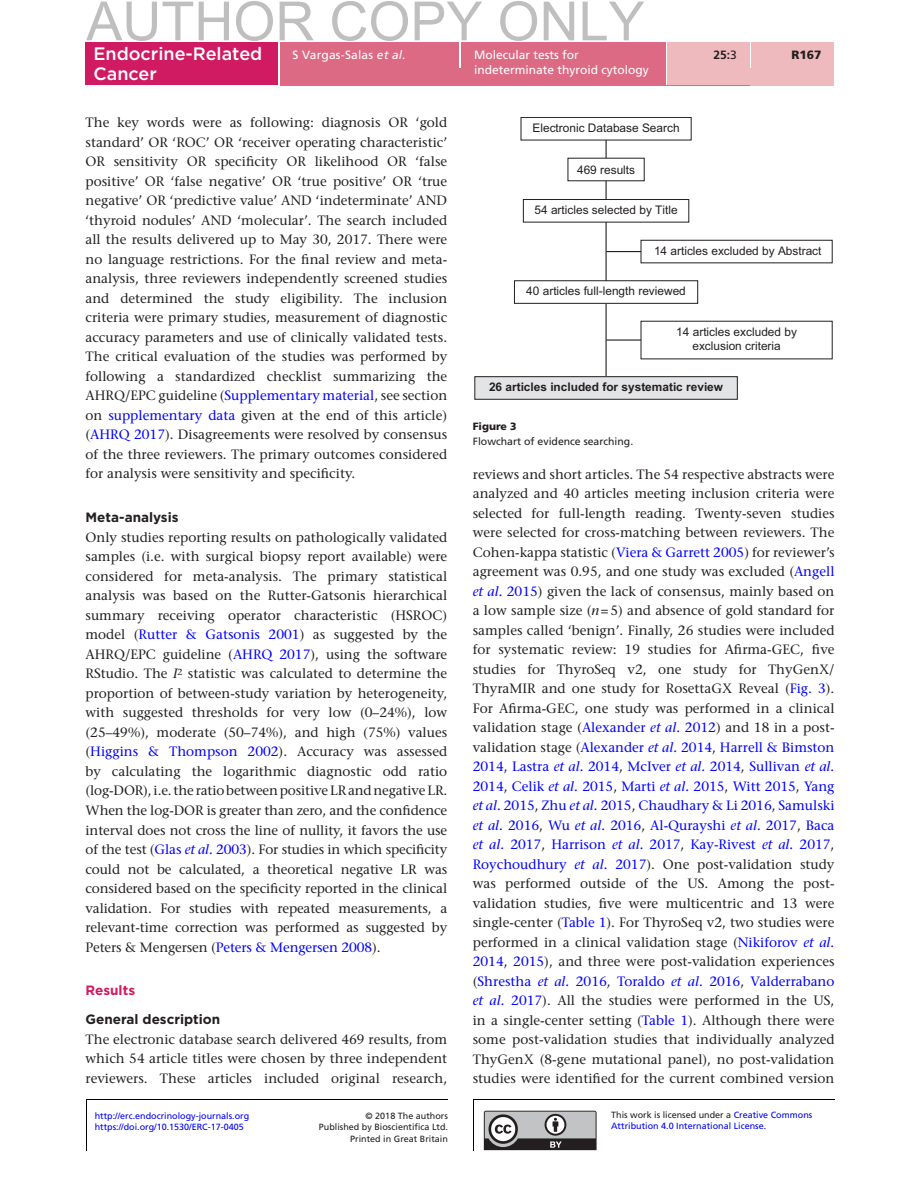
<style>
.page{position:relative;width:919px;height:1187px;background:#fff}
.page>*{position:absolute;margin:0;border:0;box-sizing:border-box;transform-origin:0 0}
.t1{font:54px "Arial";color:#bfbfbf}
.t2{font:500 18px "Gotham";color:#fff}
.t3{font:500 13.5px/19.5px "Stone Serif Std";color:#231f20;text-align:justify}
.t4{font:700 13.5px "Gotham";color:#231f20}
.t5{font:700 13.5px "Gotham";color:#d01b62}
.t6{font:12px "Frutiger LT Std";color:#fff}
.t7{font:900 12px "Frutiger LT Std";color:#231f20}
.t8{font:700 12px "Frutiger LT Std";color:#231f20}
.t9{font:11.85px/14.2px "Arial";color:#231f20;text-align:center}
.t10{font:700 11.85px "Arial";color:#231f20}
.t11{font:10.5px "Frutiger LT Std";color:#231f20}
.t12{font:900 10.5px "Frutiger LT Std";color:#231f20}
.t13{font:9px/11.2px "Frutiger LT Std";color:#00f}
.t14{font:9px "Frutiger LT Std";color:#231f20}
.s1{font-style:italic}
.s2{font-weight:400}
.s3{color:#00f}
.s4{font-style:italic;color:#00f}
.s5{color:#231f20}
</style>
<div class="page">
<div style="left:85px;top:43px;width:194px;height:42px;background:#d01b62"></div>
<div style="left:280px;top:51px;width:553px;height:34px;background:#dd6a84"></div>
<div style="left:280px;top:43px;width:179px;height:8px;background:#dd6a84"></div>
<hr style="left:459px;top:43px;width:2px;height:25px;background:#fff">
<div style="left:461px;top:43px;width:204px;height:42px;background:#dd6a84"></div>
<hr style="left:665px;top:43px;width:2px;height:42px;background:#fff">
<div style="left:667px;top:43px;width:82px;height:42px;background:#efbabe"></div>
<div style="left:749px;top:68px;width:84px;height:17px;background:#efbabe"></div>
<hr style="left:749px;top:43px;width:2px;height:25px;background:#fff">
<div style="left:751px;top:43px;width:82px;height:25px;background:#efbabe"></div>
<div style="left:640px;top:240px;width:192px;height:23px;border:1px solid #231f20"></div>
<hr style="left:605px;top:140px;width:1px;height:236px;background:#231f20">
<div style="left:520px;top:117px;width:171px;height:23px;border:1px solid #231f20"></div>
<div style="left:523px;top:199px;width:165px;height:23px;background:#fff"></div>
<div style="left:523px;top:199px;width:166px;height:23px;border:1px solid #231f20"></div>
<div style="left:514px;top:281px;width:183px;height:22px;background:#fff"></div>
<div style="left:514px;top:280px;width:184px;height:24px;border:1px solid #231f20"></div>
<div style="left:475px;top:376px;width:262px;height:23px;background:#e3e4e6"></div>
<div style="left:474px;top:376px;width:263px;height:23px;border:1px solid #231f20"></div>
<hr style="left:606px;top:251px;width:35px;height:1px;background:#231f20">
<hr style="left:606px;top:339px;width:35px;height:1px;background:#231f20">
<div style="left:568px;top:158px;width:76px;height:23px;background:#fff"></div>
<hr style="left:473px;top:1098px;width:1px;height:52px;background:#000">
<hr style="left:473px;top:1098px;width:361px;height:1px;background:#000">
<hr style="left:86px;top:1098px;width:1px;height:52px;background:#000">
<hr style="left:86px;top:1098px;width:362px;height:1px;background:#000">
<svg style="left:484px;top:1110px;width:112px;height:39px"></svg>
<h1 class="t1" style="left:86px;top:-9px;width:560px">AUTHOR COPY ONLY</h1>
<p class="t6" style="left:292px;top:48px;width:115px">S Vargas-Salas <span class="s1">et al.</span></p>
<p class="t6" style="left:474px;top:48px;width:106px">Molecular tests for</p>
<p class="t7" style="left:791px;top:48px;width:32px">R167</p>
<p class="t6" style="left:474px;top:63px;width:176px">indeterminate thyroid cytology</p>
<h2 class="t2" style="left:93px;top:42px;width:170px">Endocrine-Related</h2>
<p class="t8" style="left:713px;top:48px;width:25px">25:<span class="s2">3</span></p>
<h2 class="t2" style="left:93px;top:61px;width:65px">Cancer</h2>
<p class="t3" style="left:86px;top:113px;width:363px">The key words were as following: diagnosis OR ‘gold standard’ OR ‘ROC’ OR ‘receiver operating characteristic’ OR sensitivity OR specificity OR likelihood OR ‘false positive’ OR ‘false negative’ OR ‘true positive’ OR ‘true negative’ OR ‘predictive value’ AND ‘indeterminate’ AND ‘thyroid nodules’ AND ‘molecular’. The search included all the results delivered up to May 30, 2017. There were no language restrictions. For the final review and meta&shy;analysis, three reviewers independently screened studies and determined the study eligibility. The inclusion criteria were primary studies, measurement of diagnostic accuracy parameters and use of clinically validated tests.<br>The critical evaluation of the studies was performed by following a standardized checklist summarizing the AHRQ/EPC guideline (<span class="s3">Supplementary material</span>, see section on <span class="s3">supplementary data</span> given at the end of this article) (<span class="s3">AHRQ 2017</span>). Disagreements were resolved by consensus of the three reviewers. The primary outcomes considered for analysis were sensitivity and specificity.</p>
<p class="t4" style="left:86px;top:508px;width:95px">Meta-analysis</p>
<p class="t3" style="left:86px;top:527px;width:363px">Only studies reporting results on pathologically validated samples (i.e. with surgical biopsy report available) were considered for meta-analysis. The primary statistical analysis was based on the Rutter-Gatsonis hierarchical summary receiving operator characteristic (HSROC) model (<span class="s3">Rutter &amp; Gatsonis 2001</span>) as suggested by the AHRQ/EPC guideline (<span class="s3">AHRQ 2017</span>), using the software RStudio. The <span class="s1">I</span><sup>2</sup> statistic was calculated to determine the proportion of between-study variation by heterogeneity, with suggested thresholds for very low (0–24%), low (25–49%), moderate (50–74%), and high (75%) values (<span class="s3">Higgins &amp; Thompson 2002</span>). Accuracy was assessed by calculating the logarithmic diagnostic odd ratio (log-DOR), i.e. the ratio between positive LR and negative LR.<br>When the log-DOR is greater than zero, and the confidence interval does not cross the line of nullity, it favors the use of the test (<span class="s3">Glas</span> <span class="s4">et al.</span> <span class="s3">2003</span>). For studies in which specificity could not be calculated, a theoretical negative LR was considered based on the specificity reported in the clinical validation. For studies with repeated measurements, a relevant-time correction was performed as suggested by Peters &amp; Mengersen (<span class="s3">Peters &amp; Mengersen 2008</span>).</p>
<p class="t5" style="left:86px;top:981px;width:51px">Results</p>
<p class="t4" style="left:86px;top:1010px;width:136px">General description</p>
<p class="t3" style="left:86px;top:1029px;width:363px">The electronic database search delivered 469 results, from which 54 article titles were chosen by three independent reviewers. These articles included original research,</p>
<p class="t9" style="left:532px;top:121px;width:148px">Electronic Database Search</p>
<p class="t9" style="left:577px;top:163px;width:60px">469 results</p>
<p class="t9" style="left:534px;top:203px;width:145px">54 articles selected by Title</p>
<p class="t9" style="left:654px;top:243px;width:169px">14 articles excluded by Abstract</p>
<p class="t9" style="left:526px;top:284px;width:161px">40 articles full-length reviewed</p>
<p class="t9" style="left:676px;top:325px;width:122px">14 articles excluded by exclusion criteria</p>
<p class="t10" style="left:489px;top:379px;width:235px">26 articles included for systematic review</p>
<p class="t12" style="left:472px;top:420px;width:45px">Figure 3</p>
<p class="t11" style="left:472px;top:435px;width:162px">Flowchart of evidence searching.</p>
<p class="t3" style="left:473px;top:464px;width:363px">reviews and short articles. The 54 respective abstracts were analyzed and 40 articles meeting inclusion criteria were selected for full-length reading. Twenty-seven studies were selected for cross-matching between reviewers. The Cohen-kappa statistic (<span class="s3">Viera &amp; Garrett 2005</span>) for reviewer’s agreement was 0.95, and one study was excluded (<span class="s3">Angell </span><span class="s4">et al.</span> <span class="s3">2015</span>) given the lack of consensus, mainly based on a low sample size (<span class="s1">n</span>=5) and absence of gold standard for samples called ‘benign’. Finally, 26 studies were included for systematic review: 19 studies for Afirma-GEC, five studies for ThyroSeq v2, one study for ThyGenX/ ThyraMIR and one study for RosettaGX Reveal (<span class="s3">Fig. 3</span>).<br>For Afirma-GEC, one study was performed in a clinical validation stage (<span class="s3">Alexander</span> <span class="s4">et al.</span> <span class="s3">2012</span>) and 18 in a post&shy;validation stage (<span class="s3">Alexander</span> <span class="s4">et al.</span> <span class="s3">2014</span>, <span class="s3">Harrell &amp; Bimston 2014</span>, <span class="s3">Lastra</span> <span class="s4">et al.</span> <span class="s3">2014</span>, <span class="s3">McIver</span> <span class="s4">et al.</span> <span class="s3">2014</span>, <span class="s3">Sullivan</span> <span class="s4">et al.<br></span><span class="s3">2014</span>, <span class="s3">Celik</span> <span class="s4">et al.</span> <span class="s3">2015</span>, <span class="s3">Marti</span> <span class="s4">et al.</span> <span class="s3">2015</span>, <span class="s3">Witt 2015</span>, <span class="s3">Yang </span><span class="s4">et al.</span> <span class="s3">2015</span>, <span class="s3">Zhu</span> <span class="s4">et al.</span> <span class="s3">2015</span>, <span class="s3">Chaudhary &amp; Li 2016</span>, <span class="s3">Samulski </span><span class="s4">et al.</span> <span class="s3">2016</span>, <span class="s3">Wu</span> <span class="s4">et al.</span> <span class="s3">2016</span>, <span class="s3">Al-Qurayshi</span> <span class="s4">et al.</span> <span class="s3">2017</span>, <span class="s3">Baca </span><span class="s4">et al.</span> <span class="s3">2017</span>, <span class="s3">Harrison</span> <span class="s4">et al.</span> <span class="s3">2017</span>, <span class="s3">Kay-Rivest</span> <span class="s4">et al.</span> <span class="s3">2017</span>, <span class="s3">Roychoudhury</span> <span class="s4">et al.</span> <span class="s3">2017</span>). One post-validation study was performed outside of the US. Among the post&shy;validation studies, five were multicentric and 13 were single-center (<span class="s3">Table 1</span>). For ThyroSeq v2, two studies were performed in a clinical validation stage (<span class="s3">Nikiforov</span> <span class="s4">et al.<br></span><span class="s3">2014</span>, <span class="s3">2015</span>), and three were post-validation experiences (<span class="s3">Shrestha</span> <span class="s4">et al.</span> <span class="s3">2016</span>, <span class="s3">Toraldo</span> <span class="s4">et al.</span> <span class="s3">2016</span>, <span class="s3">Valderrabano </span><span class="s4">et al.</span> <span class="s3">2017</span>). All the studies were performed in the US, in a single-center setting (<span class="s3">Table 1</span>). Although there were some post-validation studies that individually analyzed ThyGenX (8-gene mutational panel), no post-validation studies were identified for the current combined version</p>
<p class="t13" style="left:95px;top:1109px;width:156px">http://erc.endocrinology-journals.org</p>
<p class="t14" style="left:365px;top:1110px;width:84px">© 2018 The authors</p>
<p class="t14" style="left:350px;top:1132px;width:99px">Printed in Great Britain</p>
<p class="t13" style="left:95px;top:1121px;width:151px">https://doi.org/10.1530/ERC-17-0405</p>
<p class="t14" style="left:319px;top:1121px;width:131px">Published by Bioscientifica Ltd.</p>
<p class="t13" style="left:611px;top:1108px;width:203px"><span class="s5">This work is licensed under a</span> Creative Commons<br>Attribution 4.0 International License.</p>
</div>
